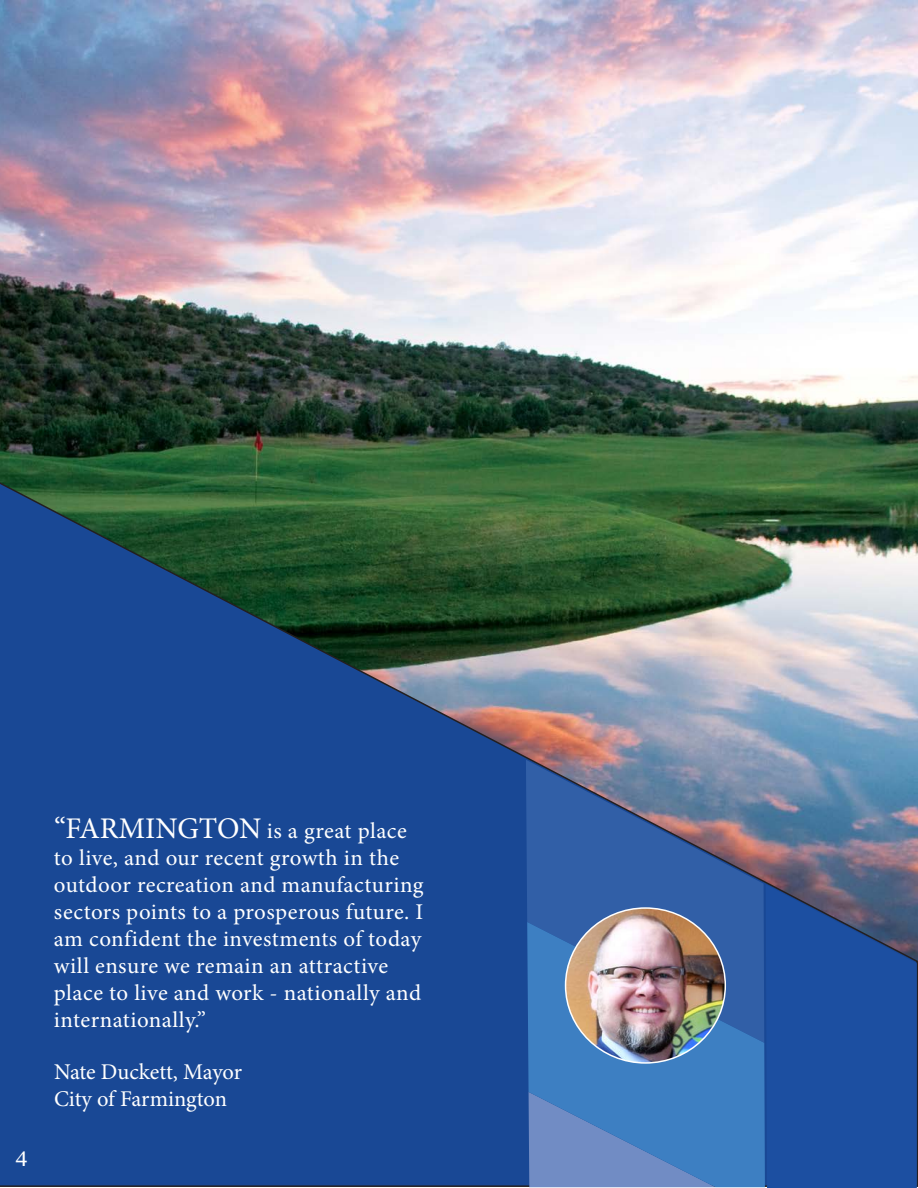
<style>
.page{position:relative;width:918px;height:1188px;background:#fff}
.page>*{position:absolute;margin:0;border:0;box-sizing:border-box;transform-origin:0 0}
.t1{font:22.5px/27px "Minion Pro";letter-spacing:.015em;color:#fff}
.t2{font:22.5px "Minion Pro";letter-spacing:-.01em;color:#fff}
.t3{font:22.5px "Minion Pro";letter-spacing:-.005em;color:#fff}
.t4{font:21px "Lao MN";color:#fff}
.s1{font-size:30px}
</style>
<div class="page">
<img style="left:0;top:0;width:918px;height:480px">
<img style="left:0;top:480px;width:918px;height:708px">
<svg style="left:766px;top:884px;width:151px;height:304px;background:#224f9a"></svg>
<svg style="left:526px;top:760px;width:238px;height:283px;background:#4e6a9e"></svg>
<svg style="left:527px;top:922px;width:238px;height:265px;background:#467dbe"></svg>
<img style="left:566px;top:908px;width:159px;height:155px">
<p class="t4" style="left:15px;top:1144px;width:14px">4</p>
<p class="t1" style="left:54px;top:818px;width:371px"><span class="s1">“FARMINGTON</span> is a great place to live, and our recent growth in the outdoor recreation and manufacturing sectors points to a prosperous future. I am confident the investments of today will ensure we remain an attractive place to live and work - nationally and internationally.”</p>
<p class="t2" style="left:54px;top:1057px;width:190px">Nate Duckett, Mayor</p>
<p class="t3" style="left:54px;top:1084px;width:175px">City of Farmington</p>
</div>
